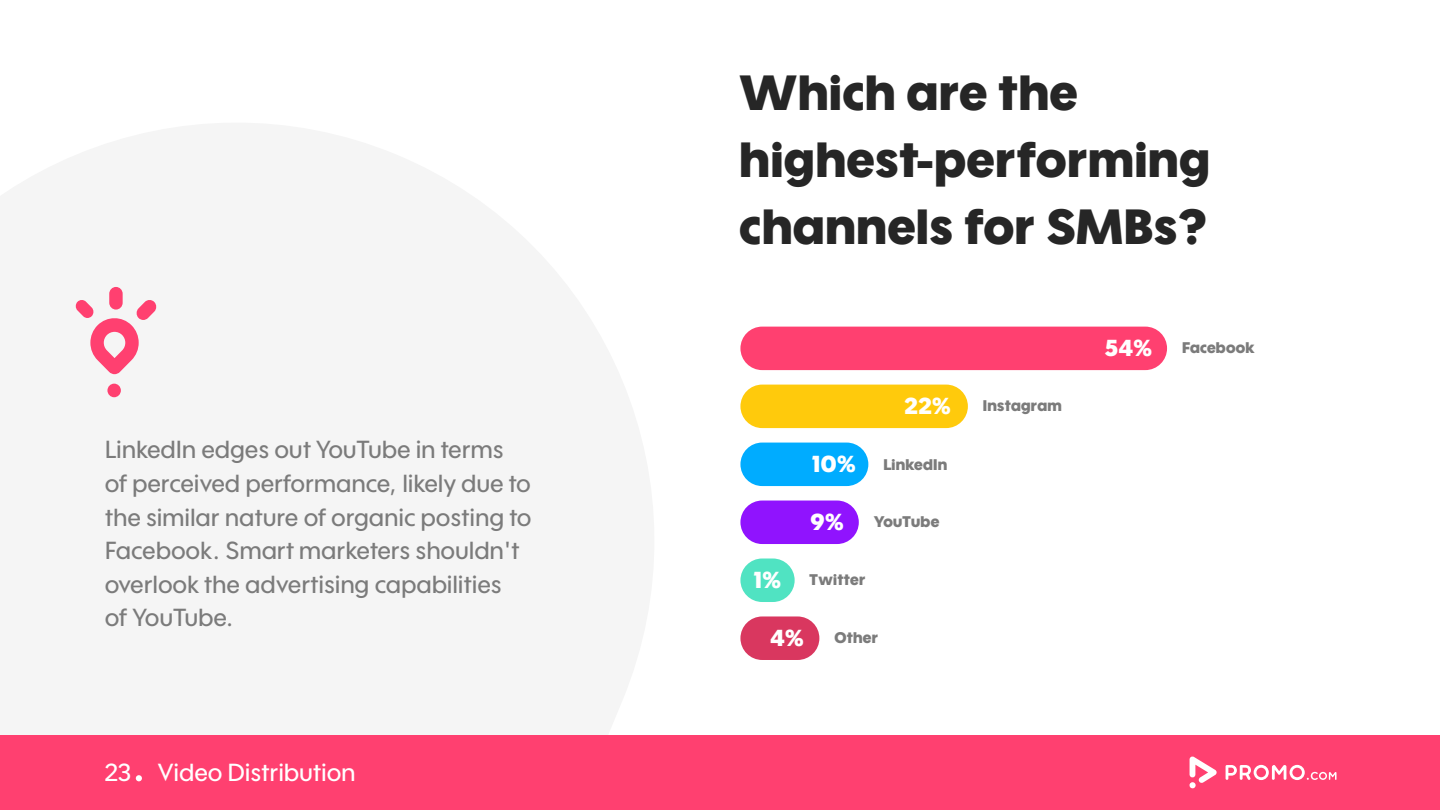
<style>
.page{position:relative;width:1440px;height:810px;background:#fff}
.page>*{position:absolute;margin:0;border:0;box-sizing:border-box;transform-origin:0 0}
.t1{font:900 48px/67.2px "Wes FY";letter-spacing:.02em;color:#262626}
.t2{font:500 24px/33.6px "Wes FY";letter-spacing:.02em;color:#7b7b7b}
.t3{font:500 24px "Wes FY";letter-spacing:.02em;color:#fff}
.t4{font:900 22.5px "Wes FY";color:#fff}
.t5{font:900 15px "Wes FY";letter-spacing:.02em;color:#7b7b7b}
.s1{font-size:22.5px;color:#fff}
</style>
<div class="page">
<div style="left:0;top:735px;width:1440px;height:75px;background:#ff4070"></div>
<svg style="left:1190px;top:757px;width:27px;height:31px"></svg>
<svg style="left:1226px;top:765px;width:111px;height:15px"></svg>
<svg style="left:136px;top:775px;width:6px;height:6px"></svg>
<div style="left:740px;top:327px;width:427px;height:43px;background:#ff4070;border-radius:22px"></div>
<div style="left:740px;top:501px;width:119px;height:43px;background:#9013fe;border-radius:22px"></div>
<div style="left:740px;top:385px;width:228px;height:43px;background:#ffca0c;border-radius:22px"></div>
<div style="left:740px;top:559px;width:55px;height:43px;background:#50e3c2;border-radius:22px"></div>
<div style="left:740px;top:616px;width:79px;height:44px;background:#d9375f;border-radius:22px"></div>
<div style="left:740px;top:443px;width:128px;height:43px;background:#00acff;border-radius:22px"></div>
<svg style="left:75px;top:287px;width:82px;height:110px"></svg>
<p class="t2" style="left:105px;top:433px;width:428px">LinkedIn edges out YouTube in terms of perceived performance, likely due to the similar nature of organic posting to Facebook. Smart marketers shouldn't overlook the advertising capabilities<br>of YouTube.</p>
<p class="t3" style="left:105px;top:757px;width:252px">23 Video Distribution</p>
<h1 class="t1" style="left:740px;top:58px;width:472px">Which are the highest-performing channels for SMBs?</h1>
<p class="t4" style="left:905px;top:392px;width:48px">22%</p>
<p class="t5" style="left:983px;top:397px;width:80px">Instagram</p>
<p class="t5" style="left:812px;top:455px;width:137px"><span class="s1">10%</span> LinkedIn</p>
<p class="t4" style="left:811px;top:508px;width:35px">9%</p>
<p class="t5" style="left:874px;top:513px;width:67px">YouTube</p>
<p class="t4" style="left:754px;top:566px;width:29px">1%</p>
<p class="t5" style="left:810px;top:571px;width:57px">Twitter</p>
<p class="t4" style="left:770px;top:624px;width:35px">4%</p>
<p class="t5" style="left:834px;top:629px;width:45px">Other</p>
<p class="t4" style="left:1104px;top:334px;width:49px">54%</p>
<p class="t5" style="left:1182px;top:339px;width:74px">Facebook</p>
</div>
